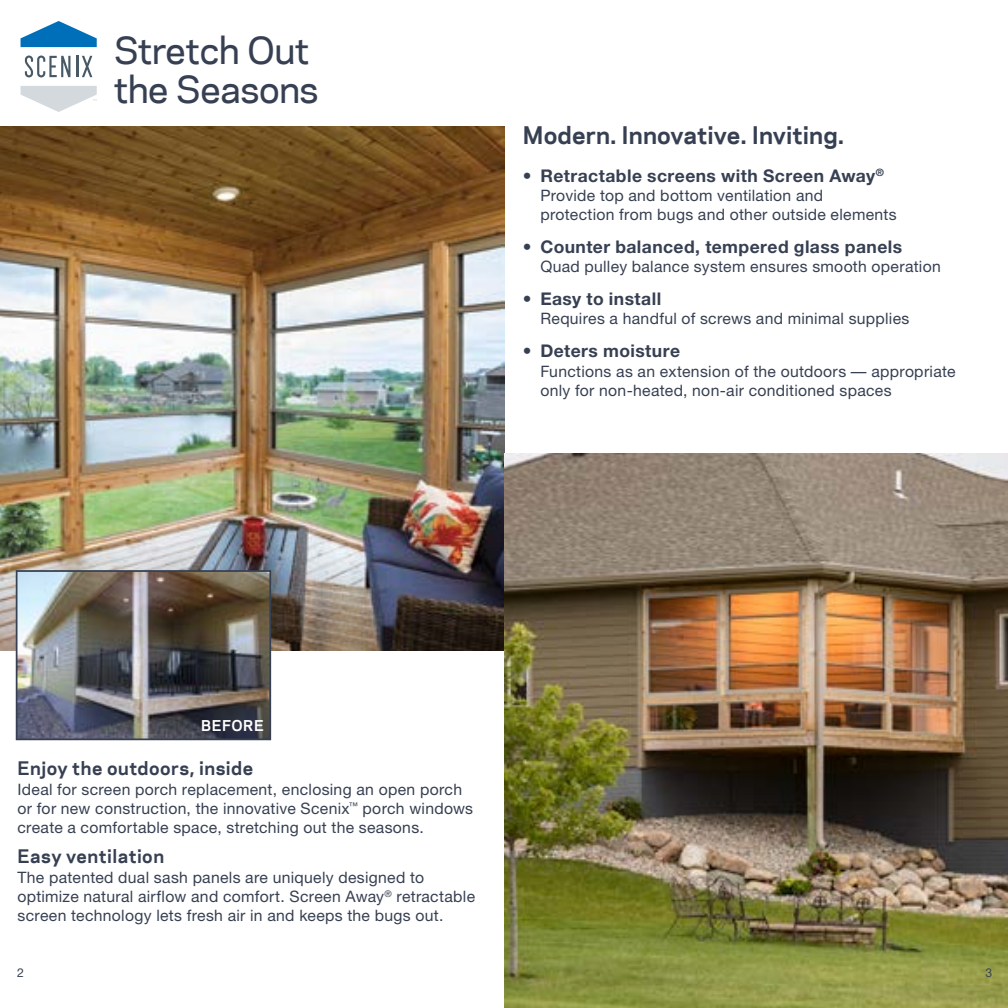
<style>
.page{position:relative;width:1008px;height:1008px;background:#fff}
.page>*{position:absolute;margin:0;border:0;box-sizing:border-box;transform-origin:0 0}
.t1{font:500 35px/38.5px "Polaris";letter-spacing:-.01em;color:#374052}
.t2{font:700 22.75px "Polaris";letter-spacing:.005em;color:#374052}
.t3{font:700 17.5px "Helvetica Neue";letter-spacing:.025em;color:#374052}
.t4{font:700 17.5px "Polaris";letter-spacing:.025em;color:#374052}
.t5{font:15.75px/19.2px "Helvetica Neue";letter-spacing:.02em;color:#374052}
.t6{font:700 14px "Polaris";letter-spacing:.04em;color:#fff}
.t7{font:12.25px "Helvetica Neue";color:#374052}
.s1{font-weight:400}
</style>
<div class="page">
<img style="left:0;top:126px;width:504px;height:524px">
<svg style="left:21px;top:21px;width:76px;height:26px"></svg>
<hr style="left:76px;top:56px;width:2px;height:21px;background:#475866">
<svg style="left:25px;top:56px;width:45px;height:21px"></svg>
<svg style="left:82px;top:56px;width:10px;height:21px"></svg>
<svg style="left:21px;top:86px;width:76px;height:26px"></svg>
<img style="left:19px;top:573px;width:249px;height:164px">
<div style="left:16px;top:570px;width:255px;height:170px;border:2px solid #374052"></div>
<img style="left:504px;top:454px;width:504px;height:554px">
<h1 class="t1" style="left:114px;top:30px;width:206px">Stretch Out the Seasons</h1>
<h2 class="t2" style="left:523px;top:118px;width:323px">Modern. Innovative. Inviting.</h2>
<p class="t3" style="left:523px;top:165px;width:363px">• Retractable screens with Screen Away<sup>®</sup></p>
<p class="t5" style="left:540px;top:186px;width:358px">Provide top and bottom ventilation and protection from bugs and other outside elements</p>
<p class="t3" style="left:523px;top:236px;width:381px">• Counter balanced, tempered glass panels</p>
<p class="t5" style="left:540px;top:257px;width:402px">Quad pulley balance system ensures smooth operation</p>
<p class="t3" style="left:523px;top:288px;width:140px"><span class="s1">•</span> Easy to install</p>
<p class="t5" style="left:540px;top:309px;width:371px">Requires a handful of screws and minimal supplies</p>
<p class="t3" style="left:523px;top:340px;width:159px">• Deters moisture</p>
<p class="t5" style="left:540px;top:361px;width:417px">Functions as an extension of the outdoors — appropriate only for non-heated, non-air conditioned spaces</p>
<p class="t6" style="left:201px;top:715px;width:64px">BEFORE</p>
<p class="t4" style="left:18px;top:755px;width:237px">Enjoy the outdoors, inside</p>
<p class="t5" style="left:17px;top:779px;width:457px">Ideal for screen porch replacement, enclosing an open porch or for new construction, the innovative Scenix<sup>™</sup> porch windows create a comfortable space, stretching out the seasons.</p>
<p class="t4" style="left:18px;top:843px;width:148px">Easy ventilation</p>
<p class="t5" style="left:17px;top:867px;width:459px">The patented dual sash panels are uniquely designed to optimize natural airflow and comfort. Screen Away<sup>®</sup> retractable screen technology lets fresh air in and keeps the bugs out.</p>
<p class="t7" style="left:17px;top:965px;width:8px">2</p>
<p class="t7" style="left:985px;top:965px;width:8px">3</p>
</div>
